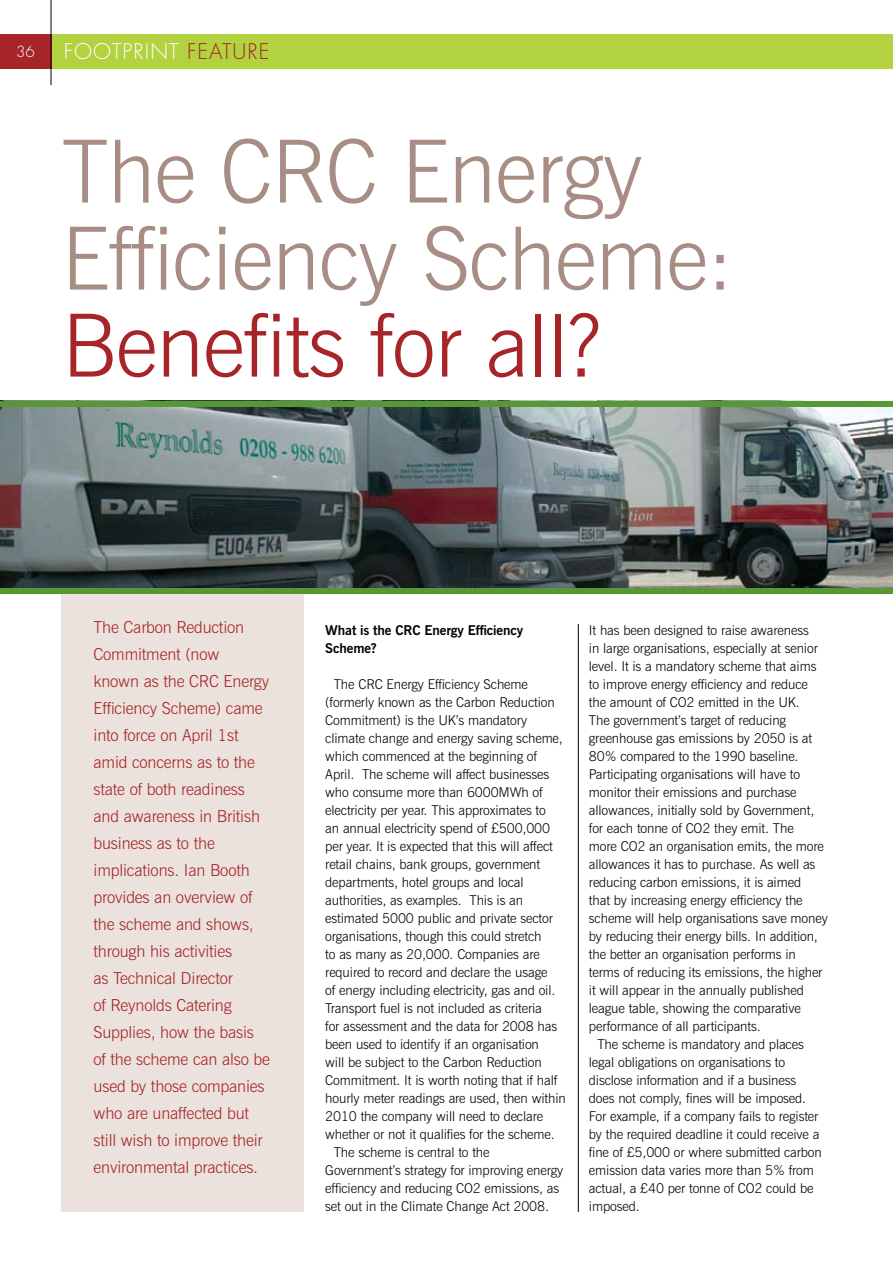
<style>
.page{position:relative;width:893px;height:1263px;background:#fff}
.page>*{position:absolute;margin:0;border:0;box-sizing:border-box;transform-origin:0 0}
.t1{font:300 87px/87px "News Gothic BT";letter-spacing:-.01em;color:#a78d83}
.t2{font:300 87px "News Gothic BT";letter-spacing:-.01em;color:#a72428}
.t3{font:300 21px "Futura";letter-spacing:.05em;color:#fff}
.t4{font:300 16.5px/27px "News Gothic BT";letter-spacing:-.01em;color:#a72428}
.t5{font:300 15px "Futura";color:#fff}
.t6{font:300 13.5px "News Gothic BT";letter-spacing:-.01em;color:#000}
.t7{font:700 13.5px/18px "News Gothic BT";letter-spacing:-.01em;color:#000}
.s1{color:#a72428}
</style>
<div class="page">
<div style="left:62px;top:588px;width:242px;height:624px;background:#ebe2dd"></div>
<div style="left:0;top:34px;width:893px;height:34px;background:#b2d33f"></div>
<div style="left:0;top:34px;width:51px;height:34px;background:#a72428"></div>
<hr style="left:51px;top:0;width:1px;height:85px;background:#000">
<img style="left:0;top:407px;width:893px;height:181px">
<hr style="left:578px;top:624px;width:1px;height:588px;background:#000">
<div style="left:0;top:401px;width:893px;height:6px;background:#579835"></div>
<div style="left:0;top:588px;width:893px;height:5px;background:#579835"></div>
<p class="t5" style="left:16px;top:42px;width:20px">36</p>
<h2 class="t3" style="left:64px;top:39px;width:207px">FOOTPRINT <span class="s1">FEATURE</span></h2>
<h1 class="t1" style="left:62px;top:127px;width:673px">The CRC Energy<br>Efficiency Scheme:</h1>
<h1 class="t2" style="left:62px;top:293px;width:541px">Benefits for all?</h1>
<p class="t4" style="left:94px;top:614px;width:178px">The Carbon Reduction<br>Commitment (now<br>known as the CRC Energy<br>Efficiency Scheme) came into force on April 1st amid concerns as to the state of both readiness and awareness in British business as to the implications. Ian Booth provides an overview of the scheme and shows, through his activities<br>as Technical Director<br>of Reynolds Catering<br>Supplies, how the basis of the scheme can also be used by those companies who are unaffected but still wish to improve their environmental practices.</p>
<p class="t7" style="left:325px;top:621px;width:200px">What is the CRC Energy Efficiency<br>Scheme?</p>
<p class="t6" style="left:334px;top:676px;width:196px">The CRC Energy Efficiency Scheme</p>
<p class="t6" style="left:325px;top:694px;width:231px">(formerly known as the Carbon Reduction</p>
<p class="t6" style="left:325px;top:712px;width:204px">Commitment) is the UK’s mandatory</p>
<p class="t6" style="left:325px;top:730px;width:239px">climate change and energy saving scheme,</p>
<p class="t6" style="left:325px;top:748px;width:213px">which commenced at the beginning of</p>
<p class="t6" style="left:325px;top:766px;width:225px">April. The scheme will affect businesses</p>
<p class="t6" style="left:325px;top:784px;width:219px">who consume more than 6000MWh of</p>
<p class="t6" style="left:325px;top:802px;width:222px">electricity per year. This approximates to</p>
<p class="t6" style="left:325px;top:820px;width:226px">an annual electricity spend of £500,000</p>
<p class="t6" style="left:325px;top:838px;width:229px">per year. It is expected that this will affect</p>
<p class="t6" style="left:325px;top:856px;width:216px">retail chains, bank groups, government</p>
<p class="t6" style="left:325px;top:874px;width:200px">departments, hotel groups and local</p>
<p class="t6" style="left:325px;top:892px;width:199px">authorities, as examples. This is an</p>
<p class="t6" style="left:325px;top:910px;width:229px">estimated 5000 public and private sector</p>
<p class="t6" style="left:325px;top:928px;width:218px">organisations, though this could stretch</p>
<p class="t6" style="left:325px;top:946px;width:216px">to as many as 20,000. Companies are</p>
<p class="t6" style="left:325px;top:964px;width:224px">required to record and declare the usage</p>
<p class="t6" style="left:325px;top:982px;width:232px">of energy including electricity, gas and oil.</p>
<p class="t6" style="left:325px;top:1000px;width:218px">Transport fuel is not included as criteria</p>
<p class="t6" style="left:325px;top:1018px;width:233px">for assessment and the data for 2008 has</p>
<p class="t6" style="left:325px;top:1036px;width:215px">been used to identify if an organisation</p>
<p class="t6" style="left:325px;top:1054px;width:218px">will be subject to the Carbon Reduction</p>
<p class="t6" style="left:325px;top:1072px;width:233px">Commitment. It is worth noting that if half</p>
<p class="t6" style="left:325px;top:1090px;width:242px">hourly meter readings are used, then within</p>
<p class="t6" style="left:325px;top:1108px;width:219px">2010 the company will need to declare</p>
<p class="t6" style="left:325px;top:1126px;width:231px">whether or not it qualifies for the scheme.</p>
<p class="t6" style="left:334px;top:1144px;width:157px">The scheme is central to the</p>
<p class="t6" style="left:325px;top:1162px;width:240px">Government’s strategy for improving energy</p>
<p class="t6" style="left:325px;top:1180px;width:235px">efficiency and reducing CO2 emissions, as</p>
<p class="t6" style="left:325px;top:1198px;width:225px">set out in the Climate Change Act 2008.</p>
<p class="t6" style="left:589px;top:622px;width:221px">It has been designed to raise awareness</p>
<p class="t6" style="left:589px;top:640px;width:230px">in large organisations, especially at senior</p>
<p class="t6" style="left:589px;top:658px;width:229px">level. It is a mandatory scheme that aims</p>
<p class="t6" style="left:589px;top:676px;width:220px">to improve energy efficiency and reduce</p>
<p class="t6" style="left:589px;top:694px;width:212px">the amount of CO2 emitted in the UK.</p>
<p class="t6" style="left:589px;top:712px;width:199px">The government’s target of reducing</p>
<p class="t6" style="left:589px;top:730px;width:225px">greenhouse gas emissions by 2050 is at</p>
<p class="t6" style="left:589px;top:748px;width:211px">80% compared to the 1990 baseline.</p>
<p class="t6" style="left:589px;top:766px;width:213px">Participating organisations will have to</p>
<p class="t6" style="left:589px;top:784px;width:209px">monitor their emissions and purchase</p>
<p class="t6" style="left:589px;top:802px;width:227px">allowances, initially sold by Government,</p>
<p class="t6" style="left:589px;top:820px;width:206px">for each tonne of CO2 they emit. The</p>
<p class="t6" style="left:589px;top:838px;width:237px">more CO2 an organisation emits, the more</p>
<p class="t6" style="left:589px;top:856px;width:228px">allowances it has to purchase. As well as</p>
<p class="t6" style="left:589px;top:874px;width:214px">reducing carbon emissions, it is aimed</p>
<p class="t6" style="left:589px;top:892px;width:215px">that by increasing energy efficiency the</p>
<p class="t6" style="left:589px;top:910px;width:240px">scheme will help organisations save money</p>
<p class="t6" style="left:589px;top:928px;width:230px">by reducing their energy bills. In addition,</p>
<p class="t6" style="left:589px;top:946px;width:208px">the better an organisation performs in</p>
<p class="t6" style="left:589px;top:964px;width:235px">terms of reducing its emissions, the higher</p>
<p class="t6" style="left:589px;top:982px;width:216px">it will appear in the annually published</p>
<p class="t6" style="left:589px;top:1000px;width:213px">league table, showing the comparative</p>
<p class="t6" style="left:589px;top:1018px;width:173px">performance of all participants.</p>
<p class="t6" style="left:597px;top:1036px;width:208px">The scheme is mandatory and places</p>
<p class="t6" style="left:589px;top:1054px;width:198px">legal obligations on organisations to</p>
<p class="t6" style="left:589px;top:1072px;width:209px">disclose information and if a business</p>
<p class="t6" style="left:589px;top:1090px;width:219px">does not comply, fines will be imposed.</p>
<p class="t6" style="left:589px;top:1108px;width:231px">For example, if a company fails to register</p>
<p class="t6" style="left:589px;top:1126px;width:232px">by the required deadline it could receive a</p>
<p class="t6" style="left:589px;top:1144px;width:234px">fine of £5,000 or where submitted carbon</p>
<p class="t6" style="left:589px;top:1162px;width:226px">emission data varies more than 5% from</p>
<p class="t6" style="left:589px;top:1180px;width:226px">actual, a £40 per tonne of CO2 could be</p>
<p class="t6" style="left:589px;top:1198px;width:52px">imposed.</p>
</div>
